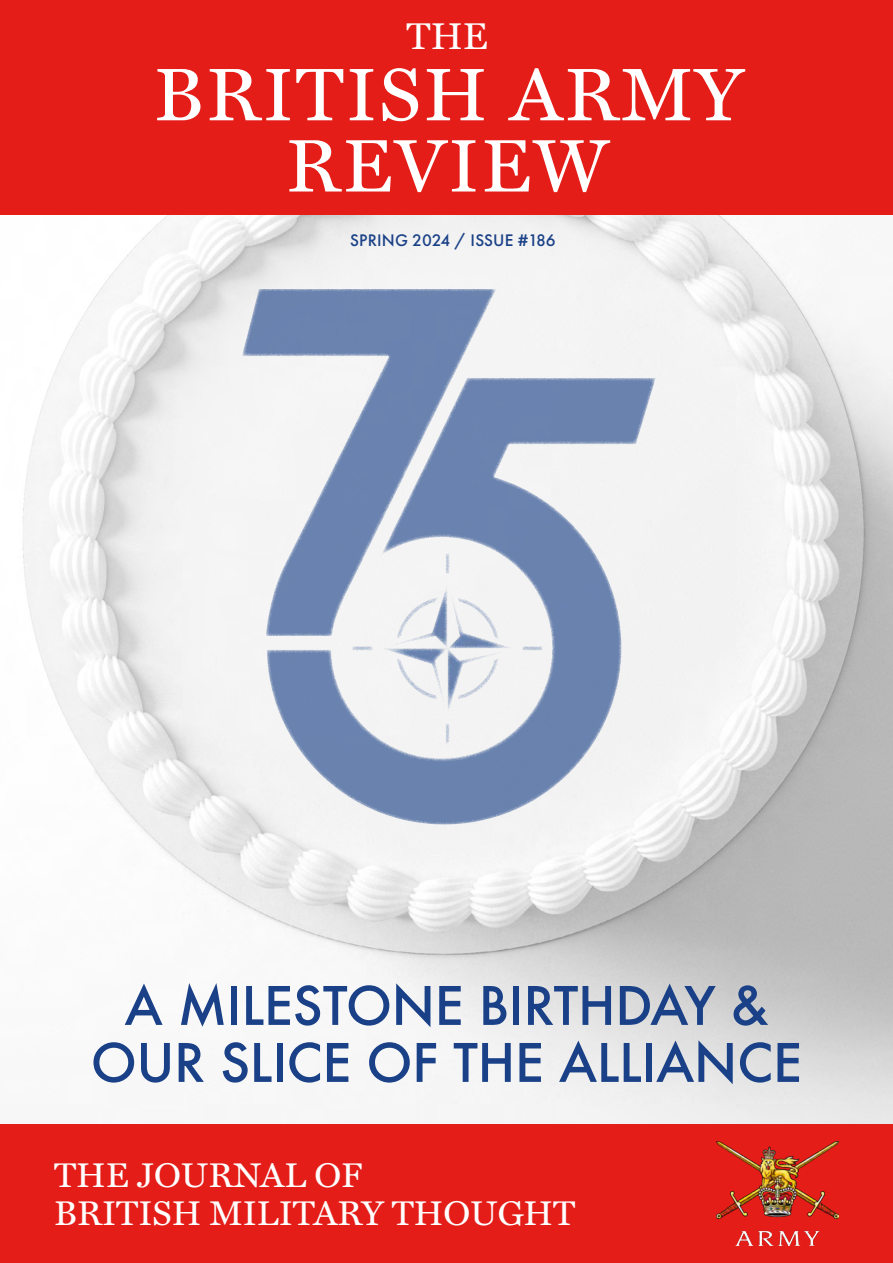
<style>
.page{position:relative;width:893px;height:1263px;background:#fff}
.page>*{position:absolute;margin:0;border:0;box-sizing:border-box;transform-origin:0 0}
.t1{font:75px "Miller Text";letter-spacing:.03em;color:#fff}
.t2{font:500 51.6px/57px "Futura";letter-spacing:-.01em;color:#1a4187;text-align:center}
.t3{font:37.5px "Miller Text";color:#fff}
.t4{font:34.5px/37.5px "Miller Text";color:#fff}
.t5{font:500 17.4px "Futura PT";letter-spacing:.01em;color:#1a4187}
</style>
<div class="page">
<img style="left:22px;top:215px;width:871px;height:909px">
<div style="left:0;top:0;width:893px;height:215px;background:#e41d18"></div>
<div style="left:0;top:1124px;width:893px;height:139px;background:#e41d18"></div>
<img style="left:716px;top:1141px;width:123px;height:105px">
<svg style="left:267px;top:378px;width:389px;height:446px;fill:#f1f1f1"></svg>
<svg style="left:242px;top:289px;width:254px;height:347px;fill:#6a83af"></svg>
<img style="left:292px;top:540px;width:281px;height:228px">
<p class="t3" style="left:407px;top:7px;width:83px">THE</p>
<h1 class="t1" style="left:154px;top:35px;width:590px">BRITISH ARMY</h1>
<h1 class="t1" style="left:286px;top:107px;width:324px">REVIEW</h1>
<p class="t5" style="left:350px;top:230px;width:207px">SPRING 2024 / ISSUE #186</p>
<p class="t2" style="left:91px;top:976px;width:713px">A MILESTONE BIRTHDAY &amp;<br>OUR SLICE OF THE ALLIANCE</p>
<p class="t4" style="left:54px;top:1154px;width:523px">THE JOURNAL OF<br>BRITISH MILITARY THOUGHT</p>
</div>
